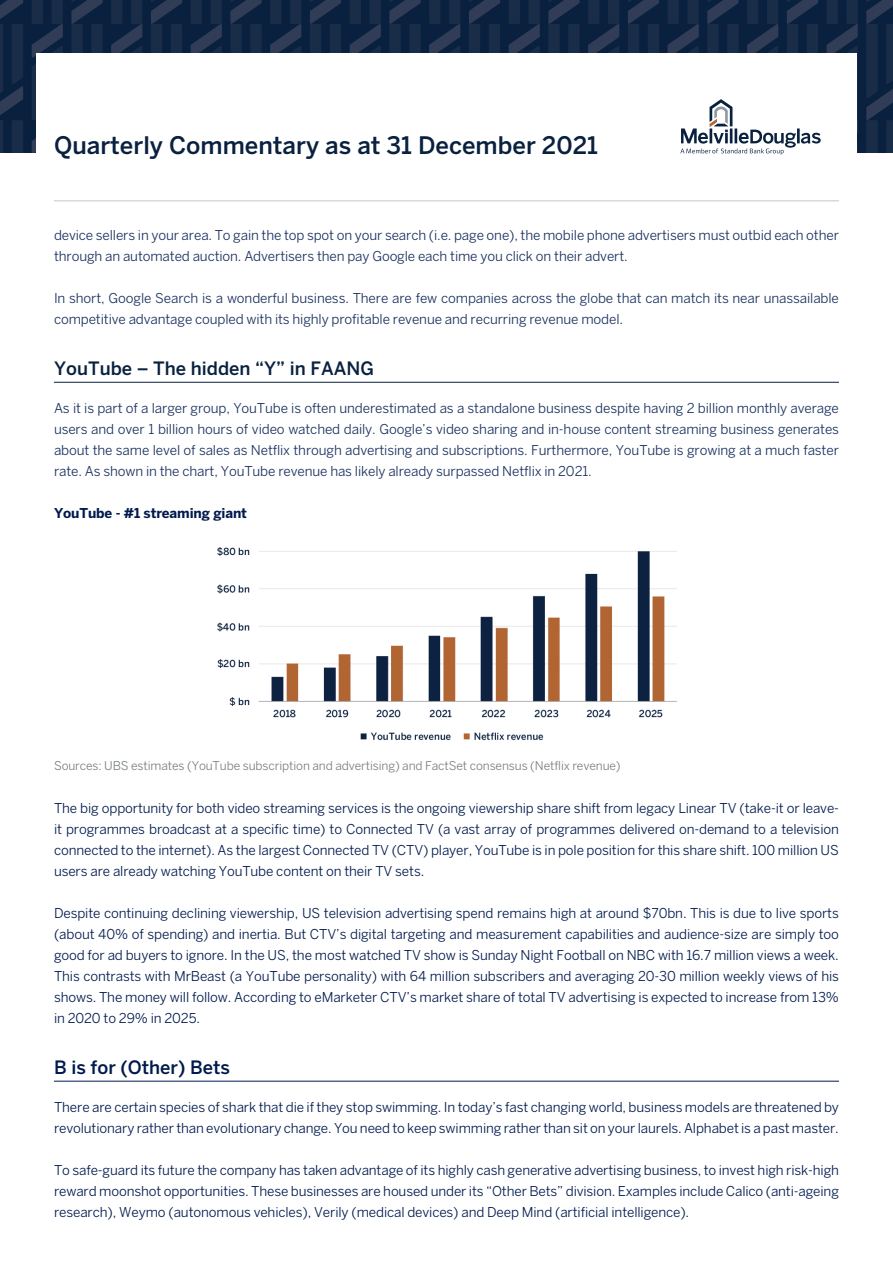
<style>
.page{position:relative;width:893px;height:1263px;background:#fff}
.page>*{position:absolute;margin:0;border:0;box-sizing:border-box;transform-origin:0 0}
.t1{font:500 24px "Benton Sans";color:#09213f}
.Heading_Paragraph{font:500 18.3px "Benton Sans";color:#09213f}
.Heading_Paragraph-2{font:500 18.3px "Benton Sans";color:#001a4d}
.Body_COpy{font:13.5px/21px "Benton Sans";letter-spacing:-.01em;color:#001a4d;text-align:justify}
.Body_COpy-2{font:13.5px/21px "Benton Sans";letter-spacing:-.01em;color:#19305e}
.Body_COpy-3{font:700 13.5px "Benton Sans";letter-spacing:-.01em;color:#001a4d}
.Body_COpy-4{font:12px "Benton Sans";letter-spacing:-.01em;color:#787e82}
</style>
<div class="page">
<div style="left:0;top:0;width:893px;height:152px;background:#09213f"></div>
<svg style="left:0;top:0;width:23px;height:152px"></svg>
<svg style="left:71px;top:0;width:32px;height:53px"></svg>
<svg style="left:32px;top:0;width:31px;height:152px"></svg>
<svg style="left:151px;top:0;width:31px;height:53px"></svg>
<svg style="left:111px;top:0;width:31px;height:53px"></svg>
<svg style="left:230px;top:0;width:32px;height:53px"></svg>
<svg style="left:191px;top:0;width:31px;height:53px"></svg>
<svg style="left:310px;top:0;width:31px;height:53px"></svg>
<svg style="left:270px;top:0;width:31px;height:53px"></svg>
<svg style="left:389px;top:0;width:32px;height:53px"></svg>
<svg style="left:350px;top:0;width:31px;height:53px"></svg>
<svg style="left:469px;top:0;width:31px;height:53px"></svg>
<svg style="left:429px;top:0;width:31px;height:53px"></svg>
<svg style="left:548px;top:0;width:32px;height:53px"></svg>
<svg style="left:509px;top:0;width:31px;height:53px"></svg>
<svg style="left:628px;top:0;width:31px;height:53px"></svg>
<svg style="left:588px;top:0;width:31px;height:53px"></svg>
<svg style="left:866px;top:0;width:27px;height:152px"></svg>
<svg style="left:827px;top:0;width:31px;height:152px"></svg>
<div style="left:36px;top:53px;width:821px;height:164px;background:#fff"></div>
<svg style="left:668px;top:0;width:153px;height:155px"></svg>
<hr style="left:54px;top:200px;width:785px;height:1px;background:#c3c5c9">
<hr style="left:54px;top:382px;width:785px;height:1px;background:#09213f">
<hr style="left:54px;top:1081px;width:785px;height:1px;background:#001a4d">
<img style="left:217px;top:547px;width:460px;height:194px">
<h1 class="t1" style="left:54px;top:131px;width:545px">Quarterly Commentary as at 31 December 2021</h1>
<p class="Body_COpy-2" style="left:54px;top:224px;width:786px">device sellers in your area. To gain the top spot on your search (i.e. page one), the mobile phone advertisers must outbid each other through an automated auction. Advertisers then pay Google each time you click on their advert.</p>
<p class="Body_COpy-2" style="left:54px;top:287px;width:786px">In short, Google Search is a wonderful business. There are few companies across the globe that can match its near unassailable competitive advantage coupled with its highly profitable revenue and recurring revenue model.</p>
<p class="Heading_Paragraph" style="left:54px;top:357px;width:322px">YouTube – The hidden “Y” in FAANG</p>
<p class="Body_COpy-2" style="left:54px;top:397px;width:786px;text-align:justify">As it is part of a larger group, YouTube is often underestimated as a standalone business despite having 2 billion monthly average users and over 1 billion hours of video watched daily. Google’s video sharing and in-house content streaming business generates about the same level of sales as Netflix through advertising and subscriptions. Furthermore, YouTube is growing at a much faster rate. As shown in the chart, YouTube revenue has likely already surpassed Netflix in 2021.</p>
<p class="Body_COpy-3" style="left:54px;top:505px;width:195px">YouTube - #1 streaming giant</p>
<p class="Body_COpy-4" style="left:54px;top:759px;width:568px">Sources: UBS estimates (YouTube subscription and advertising) and FactSet consensus (Netflix revenue)</p>
<p class="Body_COpy" style="left:54px;top:797px;width:787px">The big opportunity for both video streaming services is the ongoing viewership share shift from legacy Linear TV (take-it or leave&shy;it programmes broadcast at a specific time) to Connected TV (a vast array of programmes delivered on-demand to a television connected to the internet). As the largest Connected TV (CTV) player, YouTube is in pole position for this share shift. 100 million US users are already watching YouTube content on their TV sets.</p>
<p class="Body_COpy" style="left:54px;top:902px;width:786px">Despite continuing declining viewership, US television advertising spend remains high at around $70bn. This is due to live sports (about 40% of spending) and inertia. But CTV’s digital targeting and measurement capabilities and audience-size are simply too good for ad buyers to ignore. In the US, the most watched TV show is Sunday Night Football on NBC with 16.7 million views a week.<br>This contrasts with MrBeast (a YouTube personality) with 64 million subscribers and averaging 20-30 million weekly views of his shows. The money will follow. According to eMarketer CTV’s market share of total TV advertising is expected to increase from 13% in 2020 to 29% in 2025.</p>
<p class="Heading_Paragraph-2" style="left:54px;top:1056px;width:178px">B is for (Other) Bets</p>
<p class="Body_COpy" style="left:54px;top:1096px;width:787px">There are certain species of shark that die if they stop swimming. In today’s fast changing world, business models are threatened by revolutionary rather than evolutionary change. You need to keep swimming rather than sit on your laurels. Alphabet is a past master.</p>
<p class="Body_COpy" style="left:54px;top:1159px;width:786px">To safe-guard its future the company has taken advantage of its highly cash generative advertising business, to invest high risk-high reward moonshot opportunities. These businesses are housed under its “Other Bets” division. Examples include Calico (anti-ageing research), Weymo (autonomous vehicles), Verily (medical devices) and Deep Mind (artificial intelligence).</p>
</div>
